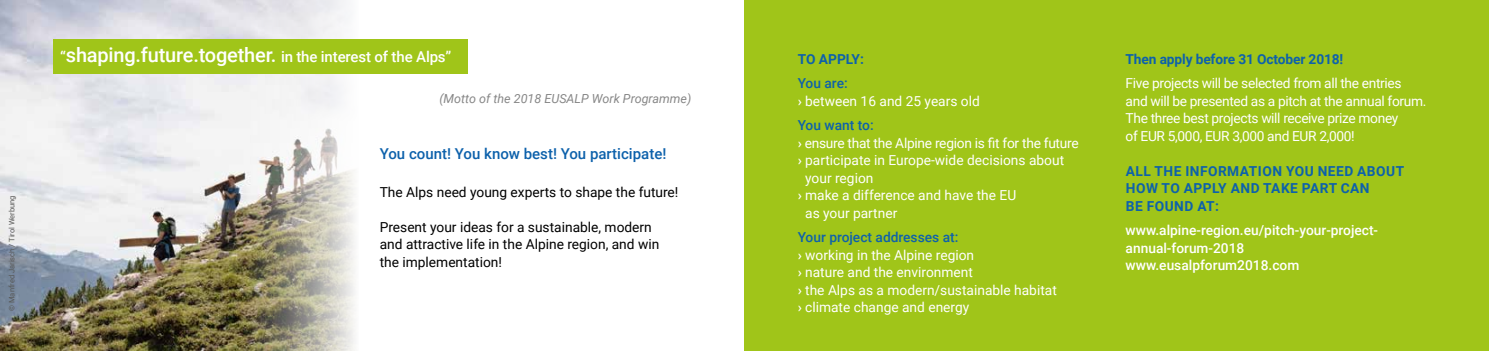
<style>
.page{position:relative;width:1489px;height:351px;background:#fff}
.page>*{position:absolute;margin:0;border:0;box-sizing:border-box;transform-origin:0 0}
.t1{font:500 15px "Roboto";letter-spacing:-.01em;color:#fff}
.t2{font:500 15px "Roboto";color:#0d61ab}
.t3{font:13.75px/17.5px "Roboto";letter-spacing:-.01em;color:#fff}
.t4{font:13.75px/17.5px "Roboto";color:#000}
.t5{font:500 13.75px/17.5px "Roboto";color:#fff}
.t6{font:700 13.75px/17.5px "Roboto";letter-spacing:.035em;color:#0d61ab}
.t7{font:700 13.75px "Roboto";letter-spacing:-.01em;color:#0d61ab}
.t8{font:500 13.75px "Roboto";color:#0d61ab}
.t9{font:italic 12.5px "Roboto";color:#878787}
.t10{font:7.5px "Roboto";color:#575756}
.s1{font-size:20px}
.s2{font-weight:500;color:#0d61ab}
.s3{font-weight:500}
</style>
<div class="page">
<div style="left:744px;top:0;width:744px;height:351px;background:#a0c519"></div>
<img style="left:0;top:0;width:231px;height:351px">
<img style="left:231px;top:0;width:142px;height:351px">
<div style="left:53px;top:40px;width:415px;height:34px;background:#a0c519"></div>
<p class="t10" style="left:7px;top:311px;width:117px;rotate:-90deg">© Manfred Jarisch / Tirol Werbung</p>
<p class="t1" style="left:60px;top:46px;width:392px">“<span class="s1">shaping.future.together.</span> in the interest of the Alps”</p>
<p class="t9" style="left:439px;top:89px;width:253px">(Motto of the 2018 EUSALP Work Programme)</p>
<p class="t2" style="left:380px;top:143px;width:288px">You count! You know best! You participate!</p>
<p class="t4" style="left:380px;top:182px;width:300px">The Alps need young experts to shape the future!</p>
<p class="t4" style="left:380px;top:217px;width:281px">Present your ideas for a sustainable, modern and attractive life in the Alpine region, and win the implementation!</p>
<p class="t6" style="left:797px;top:49px;width:68px">TO APPLY:</p>
<p class="t3" style="left:797px;top:74px;width:184px"><span class="s2">You are:<br></span><span class="s3">›</span> between 16 and 25 years old</p>
<p class="t8" style="left:797px;top:116px;width:77px">You want to:</p>
<p class="t3" style="left:797px;top:133px;width:282px"><span class="s3">›</span> ensure that the Alpine region is fit for the future</p>
<p class="t3" style="left:797px;top:151px;width:268px"><span class="s3">›</span> participate in Europe-wide decisions about</p>
<p class="t3" style="left:805px;top:169px;width:70px">your region</p>
<p class="t3" style="left:797px;top:186px;width:220px"><span class="s3">›</span> make a difference and have the EU</p>
<p class="t3" style="left:805px;top:204px;width:94px">as your partner</p>
<p class="t3" style="left:797px;top:228px;width:261px"><span class="s2">Your project addresses at:<br></span><span class="s3">›</span> working in the Alpine region<br><span class="s3">›</span> nature and the environment<br><span class="s3">›</span> the Alps as a modern/sustainable habitat <span class="s3">›</span> climate change and energy</p>
<p class="t7" style="left:1125px;top:49px;width:219px">Then apply before 31 October 2018!</p>
<p class="t3" style="left:1125px;top:74px;width:302px">Five projects will be selected from all the entries and will be presented as a pitch at the annual forum.<br>The three best projects will receive prize money<br>of EUR 5,000, EUR 3,000 and EUR 2,000!</p>
<p class="t6" style="left:1125px;top:161px;width:280px">ALL THE INFORMATION YOU NEED ABOUT<br>HOW TO APPLY AND TAKE PART CAN<br>BE FOUND AT:</p>
<p class="t5" style="left:1125px;top:221px;width:254px">www.alpine-region.eu/pitch-your-project&shy;annual-forum-2018 www.eusalpforum2018.com</p>
</div>
